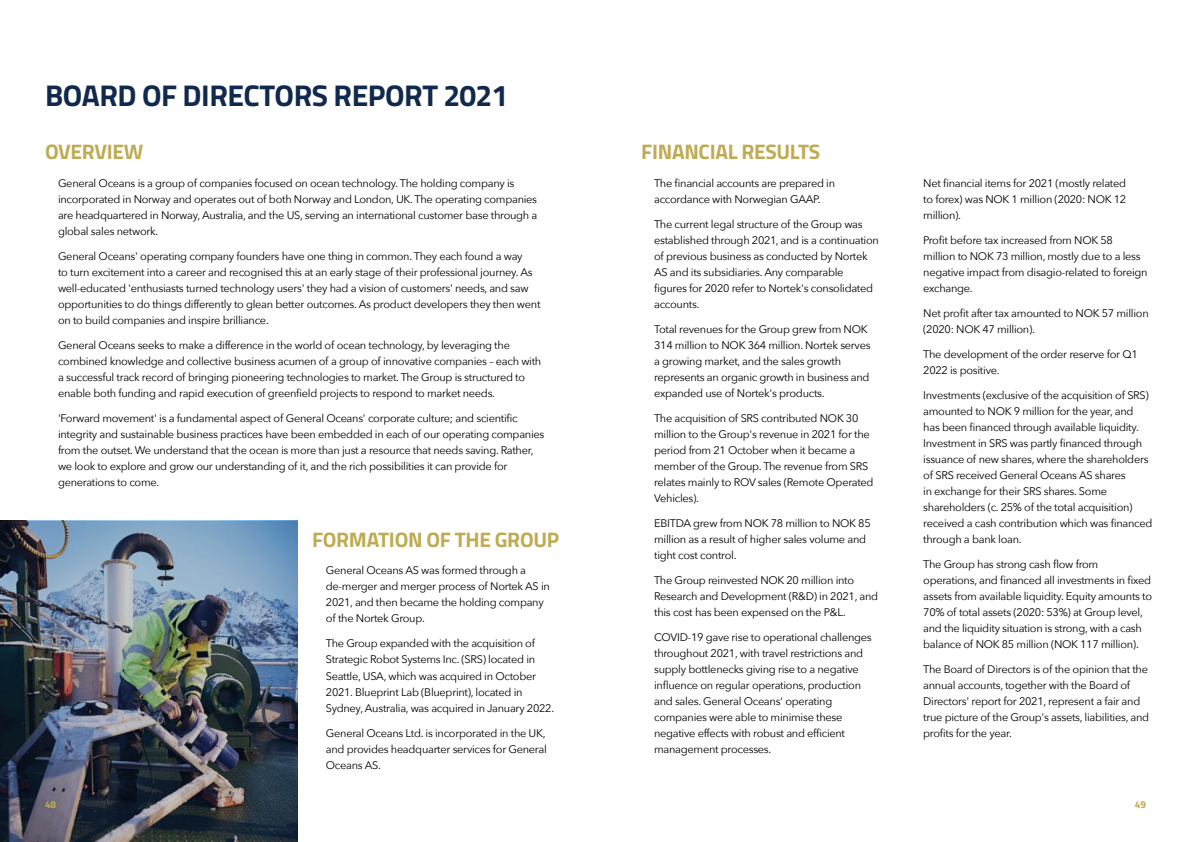
<style>
.page{position:relative;width:1191px;height:842px;background:#fff}
.page>*{position:absolute;margin:0;border:0;box-sizing:border-box;transform-origin:0 0}
.t1{font:700 30px "Titillium Web";letter-spacing:-.015em;color:#11294c}
.t2{font:700 21px "Titillium Web";letter-spacing:-.015em;color:#beab53}
.t3{font:11px/16px "Avenir Next";letter-spacing:-.025em;color:#000}
.t4{font:700 10px "Titillium Web";color:#beab53}
</style>
<div class="page">
<img style="left:0;top:521px;width:297px;height:321px">
<h1 class="t1" style="left:45px;top:73px;width:465px">BOARD OF DIRECTORS REPORT 2021</h1>
<h2 class="t2" style="left:45px;top:136px;width:100px">OVERVIEW</h2>
<p class="t3" style="left:58px;top:175px;width:481px">General Oceans is a group of companies focused on ocean technology. The holding company is incorporated in Norway and operates out of both Norway and London, UK. The operating companies are headquartered in Norway, Australia, and the US, serving an international customer base through a global sales network.</p>
<p class="t3" style="left:58px;top:248px;width:484px">General Oceans' operating company founders have one thing in common. They each found a way<br>to turn excitement into a career and recognised this at an early stage of their professional journey. As well-educated 'enthusiasts turned technology users' they had a vision of customers' needs, and saw opportunities to do things differently to glean better outcomes. As product developers they then went on to build companies and inspire brilliance.</p>
<p class="t3" style="left:58px;top:337px;width:485px">General Oceans seeks to make a difference in the world of ocean technology, by leveraging the combined knowledge and collective business acumen of a group of innovative companies – each with a successful track record of bringing pioneering technologies to market. The Group is structured to enable both funding and rapid execution of greenfield projects to respond to market needs.</p>
<p class="t3" style="left:58px;top:410px;width:488px">'Forward movement' is a fundamental aspect of General Oceans' corporate culture; and scientific integrity and sustainable business practices have been embedded in each of our operating companies from the outset. We understand that the ocean is more than just a resource that needs saving. Rather, we look to explore and grow our understanding of it, and the rich possibilities it can provide for generations to come.</p>
<h2 class="t2" style="left:312px;top:524px;width:249px">FORMATION OF THE GROUP</h2>
<p class="t3" style="left:326px;top:562px;width:225px">General Oceans AS was formed through a de-merger and merger process of Nortek AS in 2021, and then became the holding company of the Nortek Group.</p>
<p class="t3" style="left:326px;top:635px;width:230px">The Group expanded with the acquisition of Strategic Robot Systems Inc. (SRS) located in Seattle, USA, which was acquired in October 2021. Blueprint Lab (Blueprint), located in Sydney, Australia, was acquired in January 2022.</p>
<p class="t3" style="left:326px;top:724px;width:222px;text-align:justify">General Oceans Ltd. is incorporated in the UK, and provides headquarter services for General Oceans AS.</p>
<h2 class="t2" style="left:641px;top:136px;width:180px">FINANCIAL RESULTS</h2>
<p class="t3" style="left:654px;top:175px;width:182px">The financial accounts are prepared in accordance with Norwegian GAAP.</p>
<p class="t3" style="left:654px;top:216px;width:226px">The current legal structure of the Group was established through 2021, and is a continuation of previous business as conducted by Nortek AS and its subsidiaries. Any comparable figures for 2020 refer to Nortek's consolidated accounts.</p>
<p class="t3" style="left:654px;top:321px;width:218px">Total revenues for the Group grew from NOK 314 million to NOK 364 million. Nortek serves a growing market, and the sales growth represents an organic growth in business and expanded use of Nortek's products.</p>
<p class="t3" style="left:654px;top:410px;width:221px">The acquisition of SRS contributed NOK 30 million to the Group's revenue in 2021 for the period from 21 October when it became a member of the Group. The revenue from SRS relates mainly to ROV sales (Remote Operated Vehicles).</p>
<p class="t3" style="left:654px;top:515px;width:218px">EBITDA grew from NOK 78 million to NOK 85 million as a result of higher sales volume and tight cost control.</p>
<p class="t3" style="left:654px;top:572px;width:225px">The Group reinvested NOK 20 million into<br>Research and Development (R&amp;D) in 2021, and this cost has been expensed on the P&amp;L.</p>
<p class="t3" style="left:654px;top:629px;width:219px">COVID-19 gave rise to operational challenges throughout 2021, with travel restrictions and supply bottlenecks giving rise to a negative influence on regular operations, production and sales. General Oceans' operating companies were able to minimise these negative effects with robust and efficient management processes.</p>
<p class="t3" style="left:923px;top:175px;width:204px;text-align:justify">Net financial items for 2021 (mostly related to forex) was NOK 1 million (2020: NOK 12 million).</p>
<p class="t3" style="left:923px;top:232px;width:226px">Profit before tax increased from NOK 58 million to NOK 73 million, mostly due to a less negative impact from disagio-related to foreign exchange.</p>
<p class="t3" style="left:923px;top:305px;width:227px">Net profit after tax amounted to NOK 57 million (2020: NOK 47 million).</p>
<p class="t3" style="left:923px;top:346px;width:216px">The development of the order reserve for Q1<br>2022 is positive.</p>
<p class="t3" style="left:923px;top:387px;width:231px">Investments (exclusive of the acquisition of SRS) amounted to NOK 9 million for the year, and has been financed through available liquidity.<br>Investment in SRS was partly financed through issuance of new shares, where the shareholders of SRS received General Oceans AS shares<br>in exchange for their SRS shares. Some shareholders (c. 25% of the total acquisition) received a cash contribution which was financed through a bank loan.</p>
<p class="t3" style="left:923px;top:556px;width:230px">The Group has strong cash flow from operations, and financed all investments in fixed assets from available liquidity. Equity amounts to 70% of total assets (2020: 53%) at Group level, and the liquidity situation is strong, with a cash balance of NOK 85 million (NOK 117 million).</p>
<p class="t3" style="left:923px;top:661px;width:227px">The Board of Directors is of the opinion that the annual accounts, together with the Board of Directors' report for 2021, represent a fair and true picture of the Group's assets, liabilities, and profits for the year.</p>
<p class="t4" style="left:45px;top:797px;width:13px">48</p>
<p class="t4" style="left:1134px;top:797px;width:13px">49</p>
</div>
